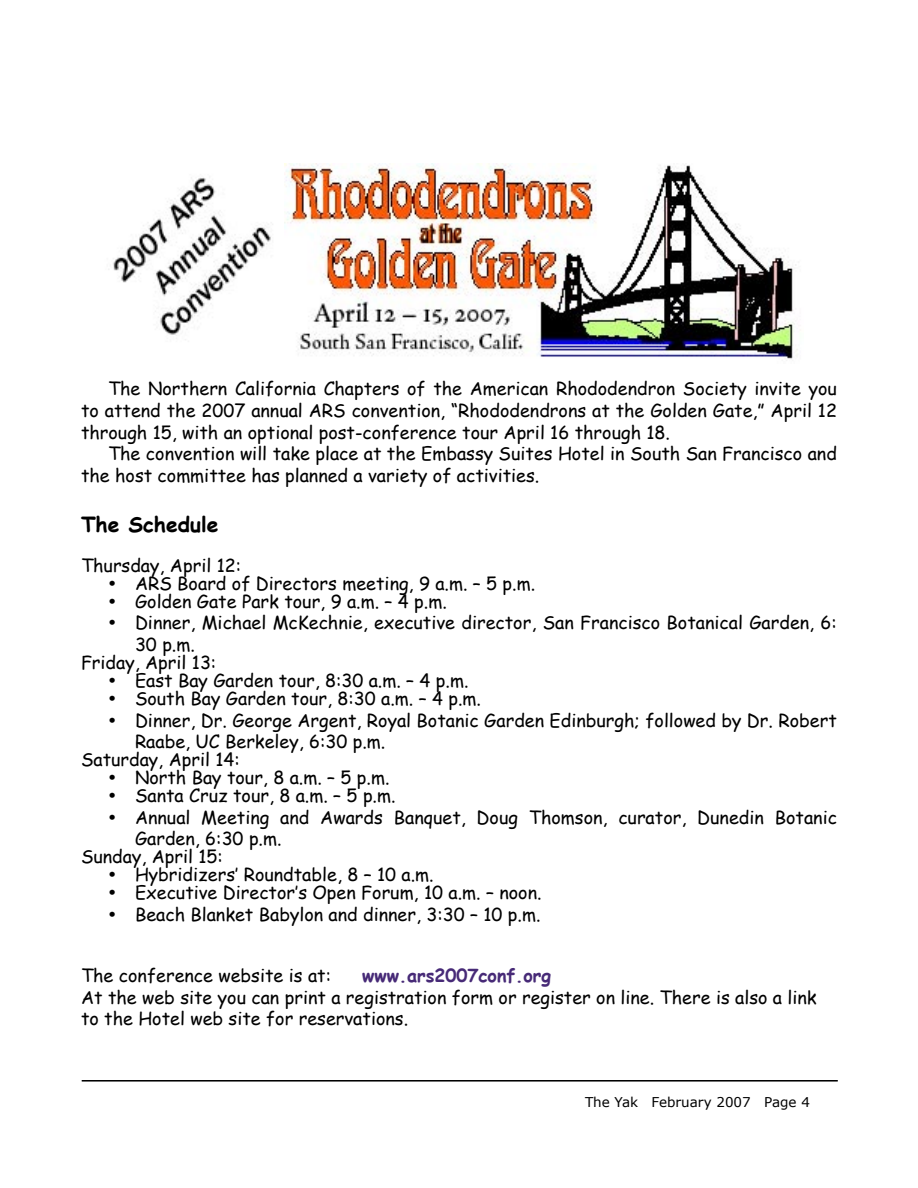
<style>
.page{position:relative;width:918px;height:1188px;background:#fff}
.page>*{position:absolute;margin:0;border:0;box-sizing:border-box;transform-origin:0 0}
.t1{font:700 21px "Comic Sans MS";color:#000}
.t2{font:18px/21.6px "Comic Sans MS";color:#000}
.t3{font:700 18px "Comic Sans MS";color:#472a77}
.t4{font:13.5px "Verdana";color:#000}
</style>
<div class="page">
<hr style="left:82px;top:1080px;width:756px;height:2px;background:#000">
<img style="left:108px;top:177px;width:165px;height:158px">
<img style="left:284px;top:164px;width:514px;height:195px">
<p class="t2" style="left:81px;top:377px;width:757px;text-align:justify;text-indent:27px">The Northern California Chapters of the American Rhododendron Society invite you to attend the 2007 annual ARS convention, “Rhododendrons at the Golden Gate,” April 12 through 15, with an optional post-conference tour April 16 through 18.</p>
<p class="t2" style="left:81px;top:442px;width:757px;text-indent:27px">The convention will take place at the Embassy Suites Hotel in South San Francisco and the host committee has planned a variety of activities.</p>
<p class="t1" style="left:81px;top:509px;width:139px">The Schedule</p>
<p class="t2" style="left:81px;top:554px;width:162px">Thursday, April 12:</p>
<p class="t2" style="left:108px;top:572px;width:429px">• ARS Board of Directors meeting, 9 a.m. – 5 p.m.</p>
<p class="t2" style="left:108px;top:590px;width:340px">• Golden Gate Park tour, 9 a.m. – 4 p.m.</p>
<p class="t2" style="left:135px;top:611px;width:704px;text-indent:-27px">• Dinner, Michael McKechnie, executive director, San Francisco Botanical Garden, 6:<br>30 p.m.</p>
<p class="t2" style="left:81px;top:651px;width:137px">Friday, April 13:</p>
<p class="t2" style="left:108px;top:669px;width:362px">• East Bay Garden tour, 8:30 a.m. – 4 p.m.</p>
<p class="t2" style="left:108px;top:687px;width:375px">• South Bay Garden tour, 8:30 a.m. – 4 p.m.</p>
<p class="t2" style="left:135px;top:709px;width:703px;text-indent:-27px">• Dinner, Dr. George Argent, Royal Botanic Garden Edinburgh; followed by Dr. Robert<br>Raabe, UC Berkeley, 6:30 p.m.</p>
<p class="t2" style="left:81px;top:748px;width:160px">Saturday, April 14:</p>
<p class="t2" style="left:108px;top:766px;width:283px">• North Bay tour, 8 a.m. – 5 p.m.</p>
<p class="t2" style="left:108px;top:784px;width:289px">• Santa Cruz tour, 8 a.m. – 5 p.m.</p>
<p class="t2" style="left:135px;top:806px;width:704px;text-indent:-27px">• Annual Meeting and Awards Banquet, Doug Thomson, curator, Dunedin Botanic<br>Garden, 6:30 p.m.</p>
<p class="t2" style="left:81px;top:845px;width:144px">Sunday, April 15:</p>
<p class="t2" style="left:108px;top:863px;width:327px">• Hybridizers’ Roundtable, 8 – 10 a.m.</p>
<p class="t2" style="left:108px;top:881px;width:435px">• Executive Director’s Open Forum, 10 a.m. – noon.</p>
<p class="t2" style="left:108px;top:903px;width:434px">• Beach Blanket Babylon and dinner, 3:30 – 10 p.m.</p>
<p class="t2" style="left:81px;top:964px;width:252px">The conference website is at:</p>
<p class="t3" style="left:362px;top:962px;width:190px">www.ars2007conf.org</p>
<p class="t2" style="left:81px;top:986px;width:737px">At the web site you can print a registration form or register on line. There is also a link to the Hotel web site for reservations.</p>
<p class="t4" style="left:585px;top:1093px;width:226px">The Yak February 2007 Page 4</p>
</div>
